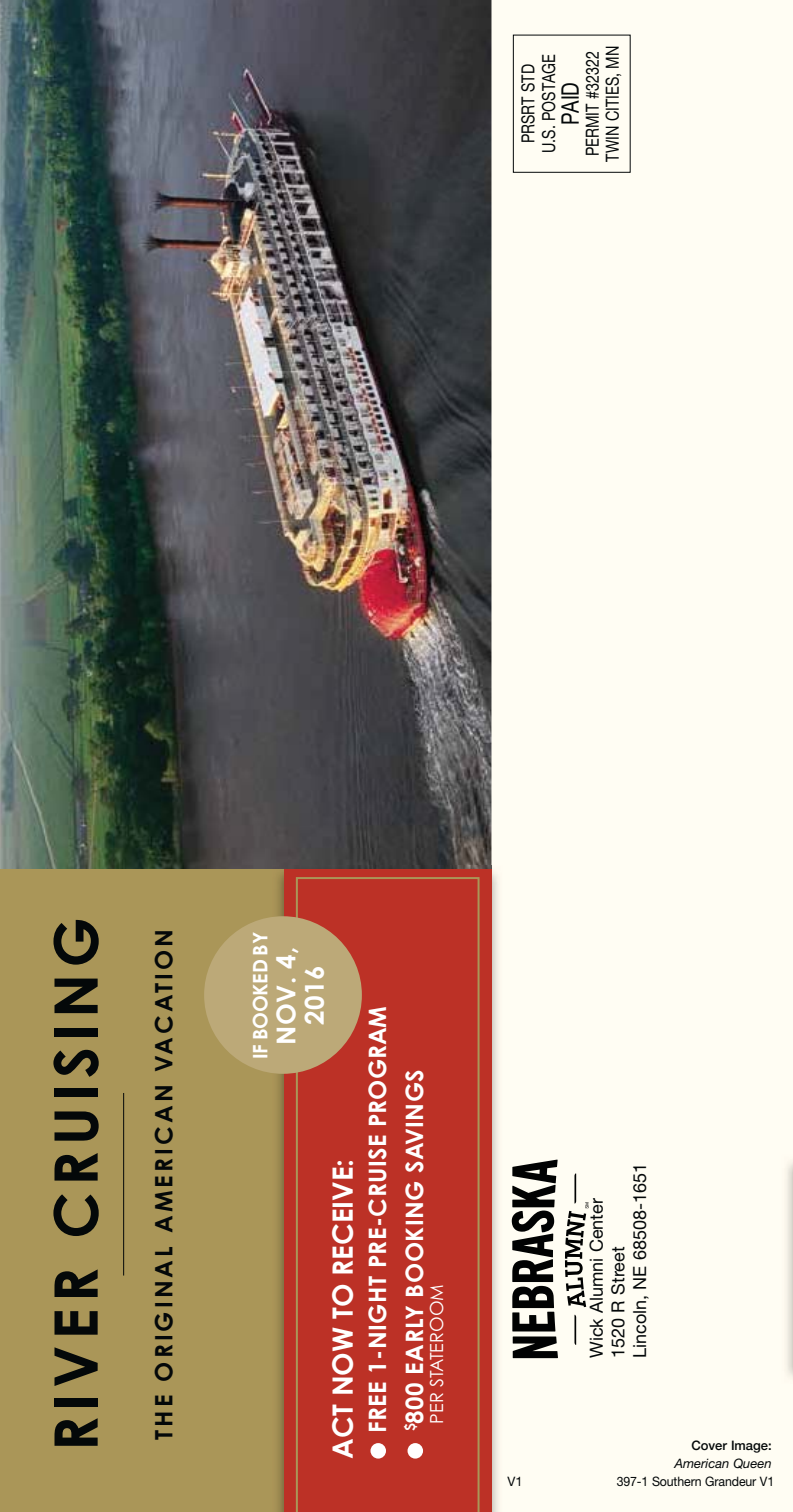
<style>
.page{position:relative;width:793px;height:1512px;background:#fff}
.page>*{position:absolute;margin:0;border:0;box-sizing:border-box;transform-origin:0 0}
.t1{font:700 60px "Century Gothic Std";letter-spacing:.1em;color:#040809}
.t2{font:700 28px "Century Gothic Std";color:#fff}
.t3{font:700 26px/28px "Century Gothic Std";letter-spacing:.02em;color:#fff;text-align:center}
.t4{font:700 24px/37px "Century Gothic Std";letter-spacing:.02em;color:#fff}
.t5{font:700 24px "Century Gothic Std";letter-spacing:.13em;color:#040809}
.t6{font:24px "Helvetica Neue";color:#040809;scale:.8 1}
.t7{font:700 20px "Century Gothic Std";letter-spacing:-.01em;color:#fff}
.t8{font:18px/21.6px "Helvetica Neue LT Std";color:#040809}
.t9{font:18px/20.4px "Helvetica Neue LT Std";color:#040809;text-align:center;scale:.8 1}
.t10{font:18px "Century Gothic Std";color:#fff}
.t11{font:13px "Helvetica Neue LT Std";letter-spacing:-.01em;color:#040809;scale:.95 1}
.t12{font:italic 13px "Helvetica Neue LT Std";color:#040809}
.t13{font:500 13px "Helvetica Neue";color:#040809}
.t14{font:13px "Helvetica Neue LT Std";letter-spacing:-.01em;color:#040809}
</style>
<div class="page">
<div style="left:0;top:0;width:792px;height:1512px;background:#fffdf3"></div>
<img style="left:0;top:0;width:491px;height:869px">
<div style="left:0;top:869px;width:491px;height:643px;background:#aa9658"></div>
<hr style="left:123px;top:1093px;width:1px;height:183px;background:#040809">
<img style="left:491px;top:865px;width:7px;height:647px">
<img style="left:273px;top:865px;width:218px;height:647px">
<div style="left:284px;top:869px;width:207px;height:643px;background:#bc3126"></div>
<svg style="left:296px;top:877px;width:183px;height:635px"></svg>
<div style="left:370px;top:1443px;width:16px;height:16px;background:#fff;border-radius:50%"></div>
<div style="left:407px;top:1443px;width:16px;height:16px;background:#fff;border-radius:50%"></div>
<div style="left:206px;top:919px;width:153px;height:152px;background:#bca978;border-radius:50%"></div>
<div style="left:204px;top:916px;width:157px;height:158px;border:5px solid #bca978;border-radius:50%"></div>
<div style="left:512px;top:35px;width:118px;height:138px;border:1px solid #040809"></div>
<svg style="left:511px;top:1160px;width:46px;height:198px"></svg>
<svg style="left:574px;top:1314px;width:2px;height:31px"></svg>
<svg style="left:565px;top:1173px;width:23px;height:134px"></svg>
<p class="t9" style="left:584px;top:162px;width:146px;text-align:left;rotate:-90deg">PERMIT #32322<br>TWIN CITIES, MN</p>
<p class="t9" style="left:520px;top:153px;width:125px;rotate:-90deg">PRSRT STD<br>U.S. POSTAGE</p>
<p class="t6" style="left:555px;top:125px;width:56px;rotate:-90deg">PAID</p>
<h1 class="t1" style="left:54px;top:1451px;width:535px;rotate:-90deg">RIVER CRUISING</h1>
<p class="t5" style="left:155px;top:1440px;width:513px;rotate:-90deg">THE ORIGINAL AMERICAN VACATION</p>
<p class="t7" style="left:253px;top:1059px;width:129px;rotate:-90deg">IF BOOKED BY</p>
<p class="t3" style="left:275px;top:1045px;width:100px;rotate:-90deg">NOV. 4,<br>2016</p>
<p class="t2" style="left:332px;top:1459px;width:301px;rotate:-90deg">ACT NOW TO RECEIVE:</p>
<p class="t4" style="left:361px;top:1433px;width:428px;rotate:-90deg">FREE 1-NIGHT PRE-CRUISE PROGRAM <sup>$</sup> 800 EARLY BOOKING SAVINGS</p>
<p class="t10" style="left:426px;top:1424px;width:141px;rotate:-90deg">PER STATEROOM</p>
<p class="t14" style="left:507px;top:1477px;width:17px">V1</p>
<p class="t8" style="left:587px;top:1358px;width:197px;rotate:-90deg">Wick Alumni Center<br>1520 R Street<br>Lincoln, NE 68508-1651</p>
<p class="t13" style="left:691px;top:1437px;width:82px">Cover Image:</p>
<p class="t12" style="left:674px;top:1456px;width:99px">American Queen</p>
<p class="t11" style="left:616px;top:1477px;width:167px">397-1 Southern Grandeur V1</p>
</div>
